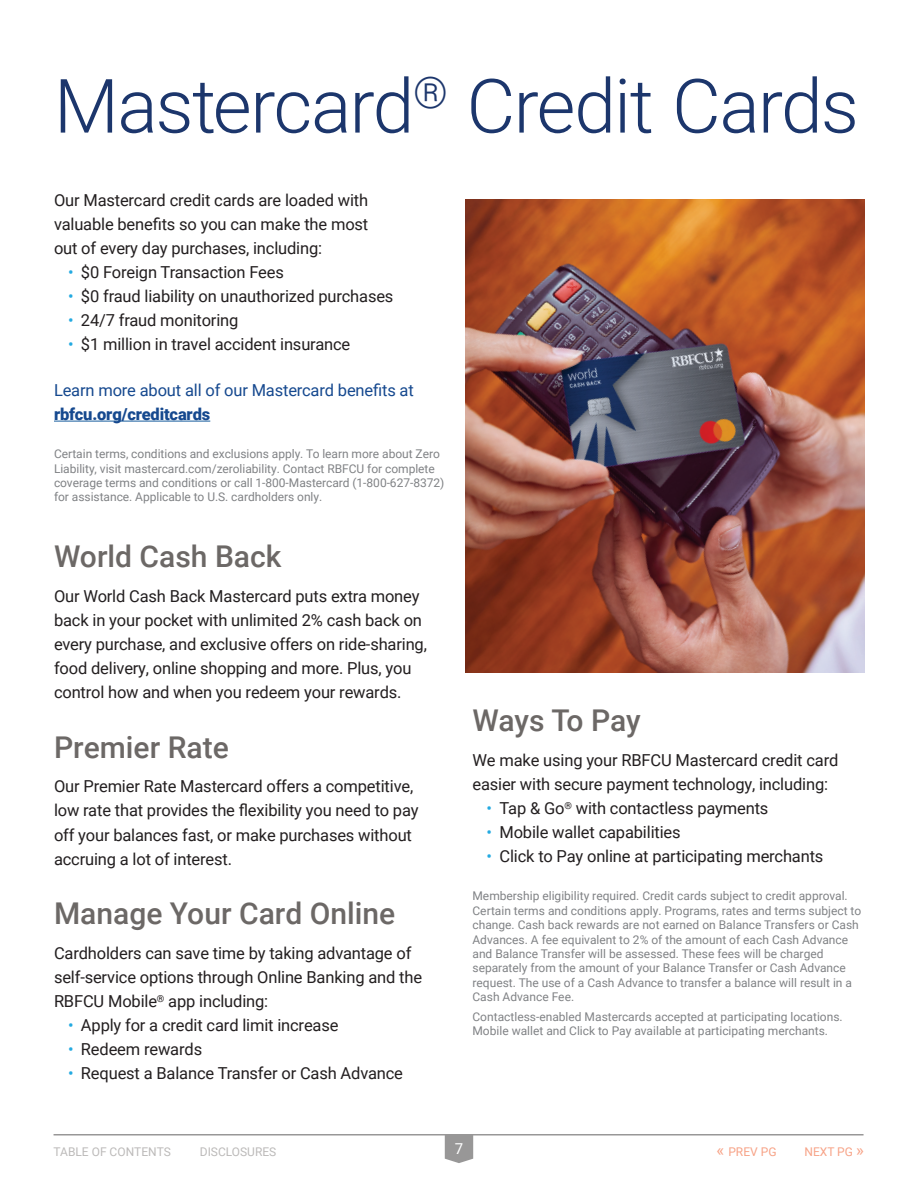
<style>
.page{position:relative;width:918px;height:1188px;background:#fff}
.page>*{position:absolute;margin:0;border:0;box-sizing:border-box;transform-origin:0 0}
.t1{font:300 75px "Roboto";letter-spacing:-.025em;color:#1c366c}
.t2{font:500 30px "Roboto";color:#6c6866}
.t3{font:16.5px/24px "Roboto";letter-spacing:-.01em;color:#231f20}
.t4{font:16.5px/24px "Roboto";letter-spacing:-.01em;color:#16498f}
.t5{font:15px "Roboto";color:#fff}
.t6{font:12px/14.4px "Roboto";color:#808285}
.t7{font:12px "Roboto";color:#bcbab9}
.t8{font:12px "Roboto";color:#f7a387}
.s1{color:#24aae1}
.s2{font-weight:900}
.s3{font-size:16.5px}
</style>
<div class="page">
<hr style="left:54px;top:1134px;width:810px;height:2px;background:#989797">
<svg style="left:445px;top:1136px;width:28px;height:27px"></svg>
<hr style="left:54px;top:421px;width:156px;height:1px;background:#175d9e">
<img style="left:465px;top:200px;width:399px;height:473px">
<h1 class="t1" style="left:54px;top:53px;width:806px">Mastercard<sup>®</sup> Credit Cards</h1>
<p class="t3" style="left:54px;top:188px;width:316px;text-align:justify">Our Mastercard credit cards are loaded with valuable benefits so you can make the most out of every day purchases, including:</p>
<p class="t3" style="left:68px;top:260px;width:217px"><span class="s1">•</span> $0 Foreign Transaction Fees</p>
<p class="t3" style="left:68px;top:284px;width:327px"><span class="s1">•</span> $0 fraud liability on unauthorized purchases</p>
<p class="t3" style="left:68px;top:308px;width:172px"><span class="s1">•</span> 24/7 fraud monitoring</p>
<p class="t3" style="left:68px;top:332px;width:284px"><span class="s1">•</span> $1 million in travel accident insurance</p>
<p class="t4" style="left:54px;top:377px;width:361px">Learn more about all of our Mastercard benefits at <span class="s2">rbfcu.org/creditcards</span></p>
<p class="t6" style="left:54px;top:446px;width:392px">Certain terms, conditions and exclusions apply. To learn more about Zero Liability, visit mastercard.com/zeroliability. Contact RBFCU for complete coverage terms and conditions or call 1-800-Mastercard (1-800-627-8372) for assistance. Applicable to U.S. cardholders only.</p>
<h2 class="t2" style="left:54px;top:535px;width:229px">World Cash Back</h2>
<p class="t3" style="left:54px;top:583px;width:374px">Our World Cash Back Mastercard puts extra money back in your pocket with unlimited 2% cash back on every purchase, and exclusive offers on ride-sharing, food delivery, online shopping and more. Plus, you control how and when you redeem your rewards.</p>
<h2 class="t2" style="left:54px;top:726px;width:176px">Premier Rate</h2>
<p class="t3" style="left:54px;top:774px;width:366px">Our Premier Rate Mastercard offers a competitive, low rate that provides the flexibility you need to pay off your balances fast, or make purchases without accruing a lot of interest.</p>
<h2 class="t2" style="left:54px;top:893px;width:343px">Manage Your Card Online</h2>
<p class="t3" style="left:54px;top:941px;width:370px">Cardholders can save time by taking advantage of self-service options through Online Banking and the<br>RBFCU Mobile<sup>®</sup> app including:</p>
<p class="t3" style="left:68px;top:1013px;width:272px"><span class="s1">•</span> Apply for a credit card limit increase</p>
<p class="t3" style="left:68px;top:1037px;width:136px"><span class="s1">•</span> Redeem rewards</p>
<p class="t3" style="left:68px;top:1061px;width:336px"><span class="s1">•</span> Request a Balance Transfer or Cash Advance</p>
<h2 class="t2" style="left:472px;top:700px;width:170px">Ways To Pay</h2>
<p class="t3" style="left:472px;top:748px;width:367px">We make using your RBFCU Mastercard credit card easier with secure payment technology, including:</p>
<p class="t3" style="left:487px;top:796px;width:283px"><span class="s1">•</span> Tap &amp; Go<sup>®</sup> with contactless payments</p>
<p class="t3" style="left:487px;top:820px;width:196px"><span class="s1">•</span> Mobile wallet capabilities</p>
<p class="t3" style="left:487px;top:844px;width:338px"><span class="s1">•</span> Click to Pay online at participating merchants</p>
<p class="t6" style="left:472px;top:889px;width:390px">Membership eligibility required. Credit cards subject to credit approval.<br>Certain terms and conditions apply. Programs, rates and terms subject to change. Cash back rewards are not earned on Balance Transfers or Cash Advances. A fee equivalent to 2% of the amount of each Cash Advance and Balance Transfer will be assessed. These fees will be charged separately from the amount of your Balance Transfer or Cash Advance request. The use of a Cash Advance to transfer a balance will result in a Cash Advance Fee.</p>
<p class="t6" style="left:472px;top:1009px;width:372px">Contactless-enabled Mastercards accepted at participating locations.<br>Mobile wallet and Click to Pay available at participating merchants.</p>
<p class="t7" style="left:54px;top:1143px;width:119px">TABLE OF CONTENTS</p>
<p class="t7" style="left:200px;top:1143px;width:78px">DISCLOSURES</p>
<p class="t5" style="left:455px;top:1138px;width:10px">7</p>
<p class="t8" style="left:717px;top:1143px;width:61px"><span class="s3">«</span> PREV PG</p>
<p class="t8" style="left:804px;top:1143px;width:61px">NEXT PG <span class="s3">»</span></p>
</div>
